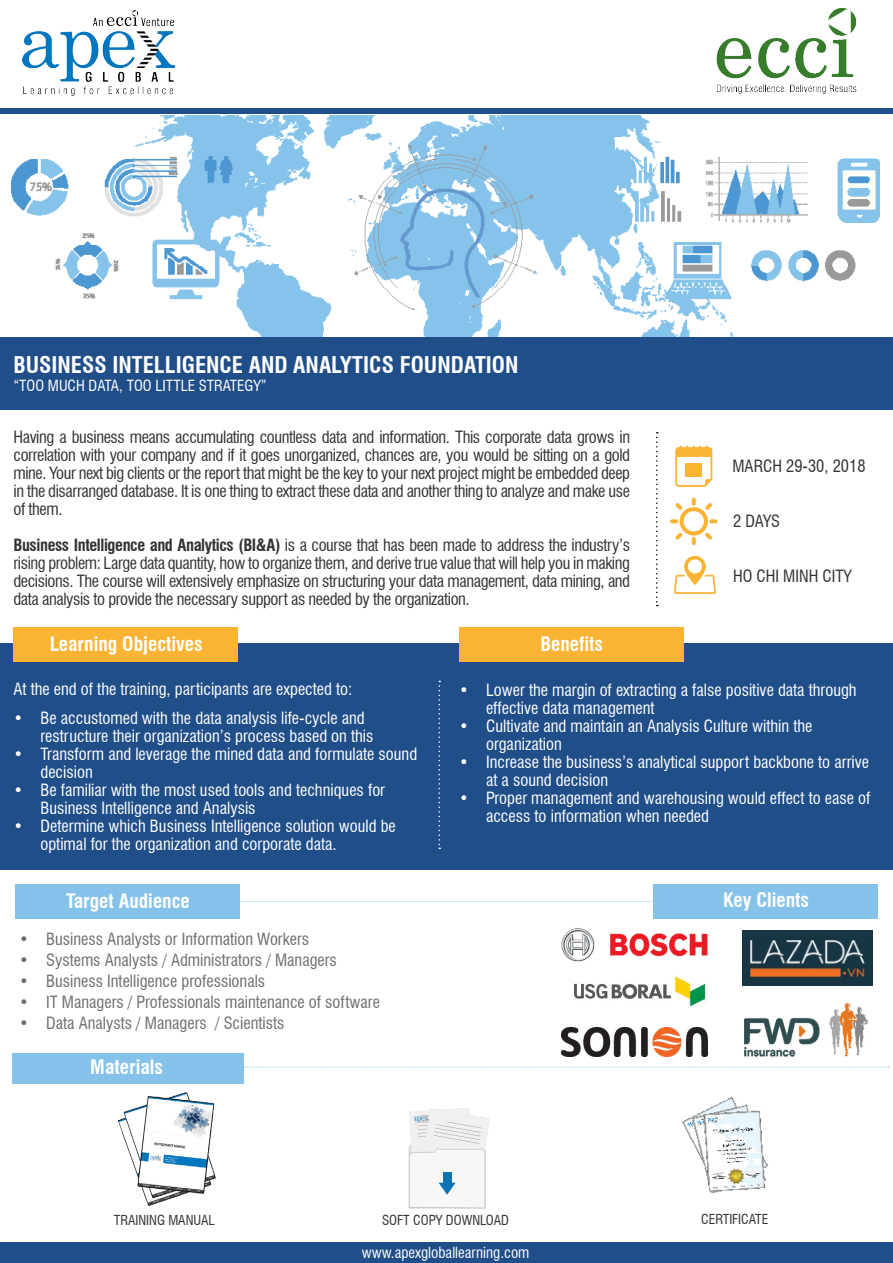
<style>
.page{position:relative;width:893px;height:1263px;background:#fff}
.page>*{position:absolute;margin:0;border:0;box-sizing:border-box;transform-origin:0 0}
.t1{font:700 condensed 22.5px "Swiss 721 BT";color:#fff}
.t2{font:700 condensed 19.5px "Swiss 721 BT";color:#fff}
.t3{font:condensed 16.5px/18px "Swiss 721 BT";letter-spacing:-.025em;color:#333;text-align:justify}
.t4{font:condensed 16.5px/18px "Swiss 721 BT";color:#fff}
.t5{font:condensed 16.5px "Swiss 721 BT";color:#6d6e71}
.t6{font:condensed 16.5px "Swiss 721 BT";color:#333}
.t7{font:condensed 15px "Swiss 721 BT";color:#fff}
.t8{font:condensed 13.5px "Swiss 721 BT";color:#333}
.s1{font-weight:700}
</style>
<div class="page">
<div style="left:0;top:1243px;width:893px;height:20px;background:#204e89"></div>
<img style="left:11px;top:116px;width:869px;height:220px">
<div style="left:0;top:108px;width:893px;height:6px;background:#204e89"></div>
<img style="left:23px;top:11px;width:151px;height:85px">
<div style="left:0;top:338px;width:893px;height:72px;background:#204e89"></div>
<img style="left:716px;top:8px;width:141px;height:86px">
<div style="left:0;top:643px;width:893px;height:227px;background:#204e89"></div>
<div style="left:14px;top:627px;width:224px;height:34px;background:#fab333"></div>
<div style="left:459px;top:627px;width:224px;height:34px;background:#fab333"></div>
<svg style="left:438px;top:681px;width:2px;height:168px"></svg>
<svg style="left:239px;top:901px;width:414px;height:1px"></svg>
<div style="left:15px;top:884px;width:224px;height:35px;background:#84c2ea"></div>
<svg style="left:656px;top:432px;width:2px;height:174px"></svg>
<svg style="left:674px;top:556px;width:42px;height:38px"></svg>
<svg style="left:675px;top:446px;width:37px;height:41px"></svg>
<div style="left:686px;top:463px;width:16px;height:14px;background:#fab333"></div>
<svg style="left:670px;top:498px;width:47px;height:47px"></svg>
<div style="left:653px;top:884px;width:225px;height:34px;background:#84c2ea"></div>
<div style="left:12px;top:1053px;width:231px;height:31px;background:#84c2ea"></div>
<svg style="left:243px;top:1067px;width:646px;height:1px"></svg>
<img style="left:682px;top:1096px;width:86px;height:98px">
<svg style="left:409px;top:1108px;width:81px;height:100px"></svg>
<img style="left:414px;top:1115px;width:15px;height:8px">
<img style="left:118px;top:1092px;width:98px;height:114px">
<img style="left:561px;top:1027px;width:147px;height:29px">
<img style="left:561px;top:928px;width:147px;height:34px">
<img style="left:574px;top:976px;width:132px;height:31px">
<img style="left:742px;top:931px;width:131px;height:55px">
<img style="left:744px;top:1002px;width:124px;height:55px">
<h1 class="t1" style="left:14px;top:351px;width:423px">BUSINESS INTELLIGENCE AND ANALYTICS Foundati</h1>
<h1 class="t1" style="left:492px;top:351px;width:25px">on</h1>
<p class="t7" style="left:14px;top:376px;width:156px">“Too Much Data, Too Littl</p>
<p class="t7" style="left:188px;top:376px;width:80px">e Strategy”</p>
<p class="t3" style="left:14px;top:428px;width:618px">Having a business means accumulating countless data and information. This corporate data grows in correlation with your company and if it goes unorganized, chances are, you would be sitting on a gold mine. Your next big clients or the report that might be the key to your next project might be embedded deep in the disarranged database. It is one thing to extract these data and another thing to analyze and make use of them.</p>
<p class="t3" style="left:14px;top:536px;width:618px"><span class="s1">Business Intelligence and Analytics (BI&amp;A)</span> is a course that has been made to address the industry’s rising problem: Large data quantity, how to organize them, and derive true value that will help you in making decisions. The course will extensively emphasize on structuring your data management, data mining, and data analysis to provide the necessary support as needed by the organization.</p>
<p class="t2" style="left:50px;top:632px;width:154px">Learning Objectives</p>
<p class="t2" style="left:540px;top:632px;width:64px">Benefits</p>
<p class="t6" style="left:732px;top:456px;width:135px">MARC H 29-30, 2018</p>
<p class="t3" style="left:733px;top:512px;width:49px">2 DAYS</p>
<p class="t6" style="left:733px;top:566px;width:120px">HO CHI MINH CITY</p>
<p class="t4" style="left:14px;top:679px;width:340px">At the end of the training, participants are expected to:</p>
<p class="t4" style="left:40px;top:709px;width:335px;text-indent:-27px">• Be accustomed with the data analysis life-cycle and restructure their organization’s process based on this</p>
<p class="t4" style="left:40px;top:745px;width:378px;text-indent:-27px">• Transform and leverage the mined data and formulate sound decision</p>
<p class="t4" style="left:40px;top:781px;width:346px;text-indent:-27px">• Be familiar with the most used tools and techniques for<br>Business Intelligence and Analysis</p>
<p class="t4" style="left:40px;top:817px;width:357px;text-indent:-27px">• Determine which Business Intelligence solution would be optimal for the organization and corporate data.</p>
<p class="t2" style="left:66px;top:889px;width:125px">Target Audience</p>
<p class="t5" style="left:19px;top:929px;width:291px">• Business Analysts or Information Workers</p>
<p class="t5" style="left:19px;top:950px;width:319px">• Systems Analysts / Administrators / Managers</p>
<p class="t5" style="left:19px;top:971px;width:248px">• Business Intelligence professionals</p>
<p class="t5" style="left:19px;top:992px;width:362px">• IT Managers / Professionals maintenance of software</p>
<p class="t5" style="left:19px;top:1013px;width:267px">• Data Analysts / Managers / Scientists</p>
<p class="t2" style="left:90px;top:1055px;width:74px">Materials</p>
<p class="t4" style="left:486px;top:681px;width:372px;text-indent:-27px">• Lower the margin of extracting a false positive data through effective data management</p>
<p class="t4" style="left:486px;top:717px;width:328px;text-indent:-27px">• Cultivate and maintain an Analysis Culture within the organization</p>
<p class="t4" style="left:486px;top:753px;width:385px;text-indent:-27px">• Increase the business’s analytical support backbone to arrive at a sound decision</p>
<p class="t4" style="left:486px;top:789px;width:386px;text-indent:-27px">• Proper management and warehousing would effect to ease of access to information when needed</p>
<p class="t2" style="left:723px;top:889px;width:87px">Key Clients</p>
<p class="t8" style="left:114px;top:1212px;width:103px">TRAINING MANUAL</p>
<p class="t8" style="left:382px;top:1212px;width:128px">SOFT CO PY DOWNLOAD</p>
<p class="t8" style="left:701px;top:1211px;width:67px">CERTIFICATE</p>
<p class="t7" style="left:362px;top:1243px;width:169px">www.apexgloballearning.com</p>
</div>
